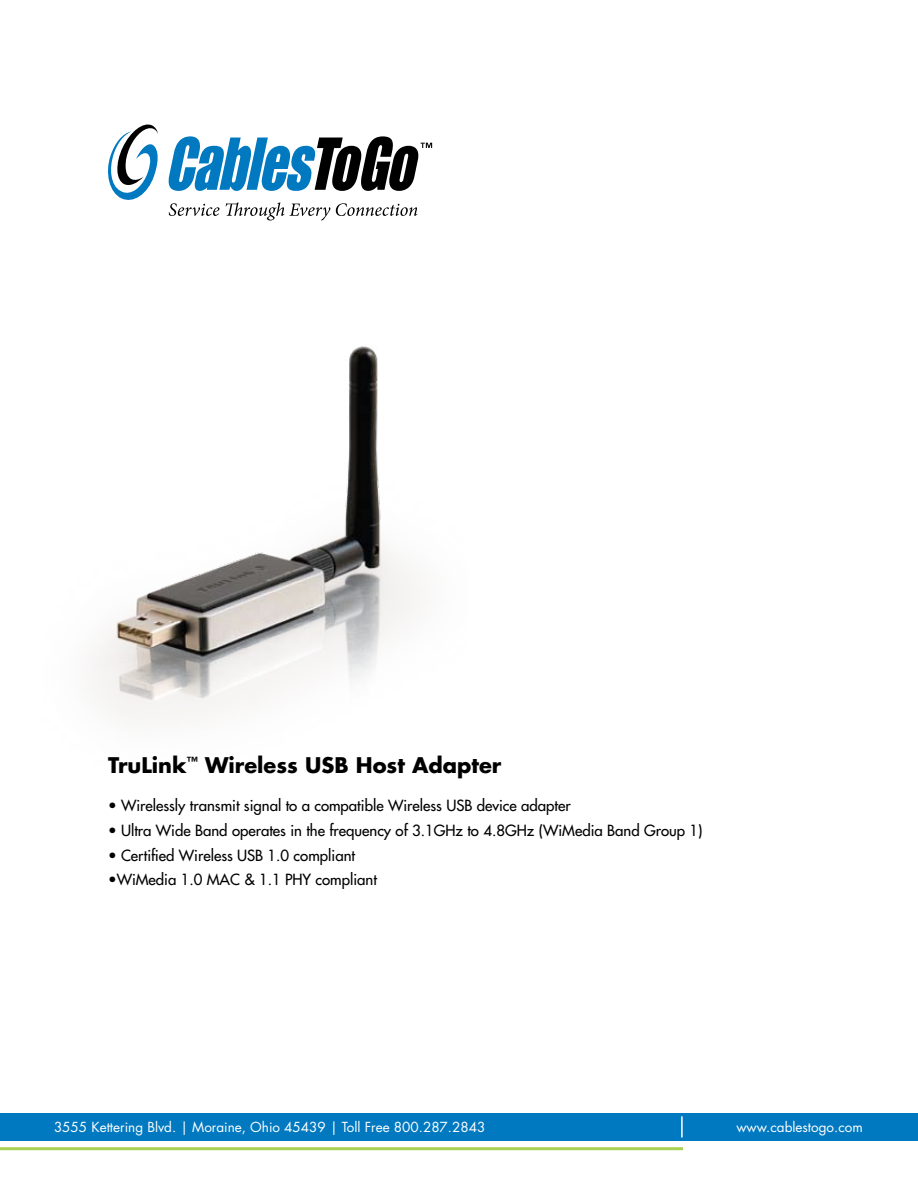
<style>
.page{position:relative;width:918px;height:1188px;background:#fff}
.page>*{position:absolute;margin:0;border:0;box-sizing:border-box;transform-origin:0 0}
.t1{font:700 21px "Futura Std";color:#000}
.t2{font:500 15px "Futura Std";color:#000}
.t3{font:13.5px "Futura Std";color:#fff}
</style>
<div class="page">
<svg style="left:169px;top:203px;width:51px;height:13px"></svg>
<svg style="left:226px;top:202px;width:104px;height:19px"></svg>
<svg style="left:336px;top:203px;width:81px;height:13px"></svg>
<svg style="left:108px;top:124px;width:50px;height:76px"></svg>
<svg style="left:168px;top:136px;width:264px;height:55px"></svg>
<div style="left:0;top:1113px;width:918px;height:27px;background:#0079c1"></div>
<hr style="left:0;top:1147px;width:683px;height:3px;background:#a9d156">
<hr style="left:681px;top:1116px;width:2px;height:21px;background:#fff">
<img style="left:93px;top:346px;width:323px;height:373px">
<h1 class="t1" style="left:108px;top:751px;width:395px">TruLink<sup>™</sup> Wireless USB Host Adapter</h1>
<p class="t2" style="left:108px;top:796px;width:464px">• Wirelessly transmit signal to a compatible Wireless USB device adapter</p>
<p class="t2" style="left:108px;top:821px;width:596px">• Ultra Wide Band operates in the frequency of 3.1GHz to 4.8GHz (WiMedia Band Group 1)</p>
<p class="t2" style="left:108px;top:846px;width:249px">• Certified Wireless USB 1.0 compliant</p>
<p class="t2" style="left:108px;top:870px;width:271px">•WiMedia 1.0 MAC &amp; 1.1 PHY compliant</p>
<p class="t3" style="left:54px;top:1119px;width:433px">3555 Kettering Blvd. | Moraine, Ohio 45439 | Toll Free 800.287.2843</p>
<p class="t3" style="left:736px;top:1118px;width:128px">www.cablestogo.com</p>
</div>
